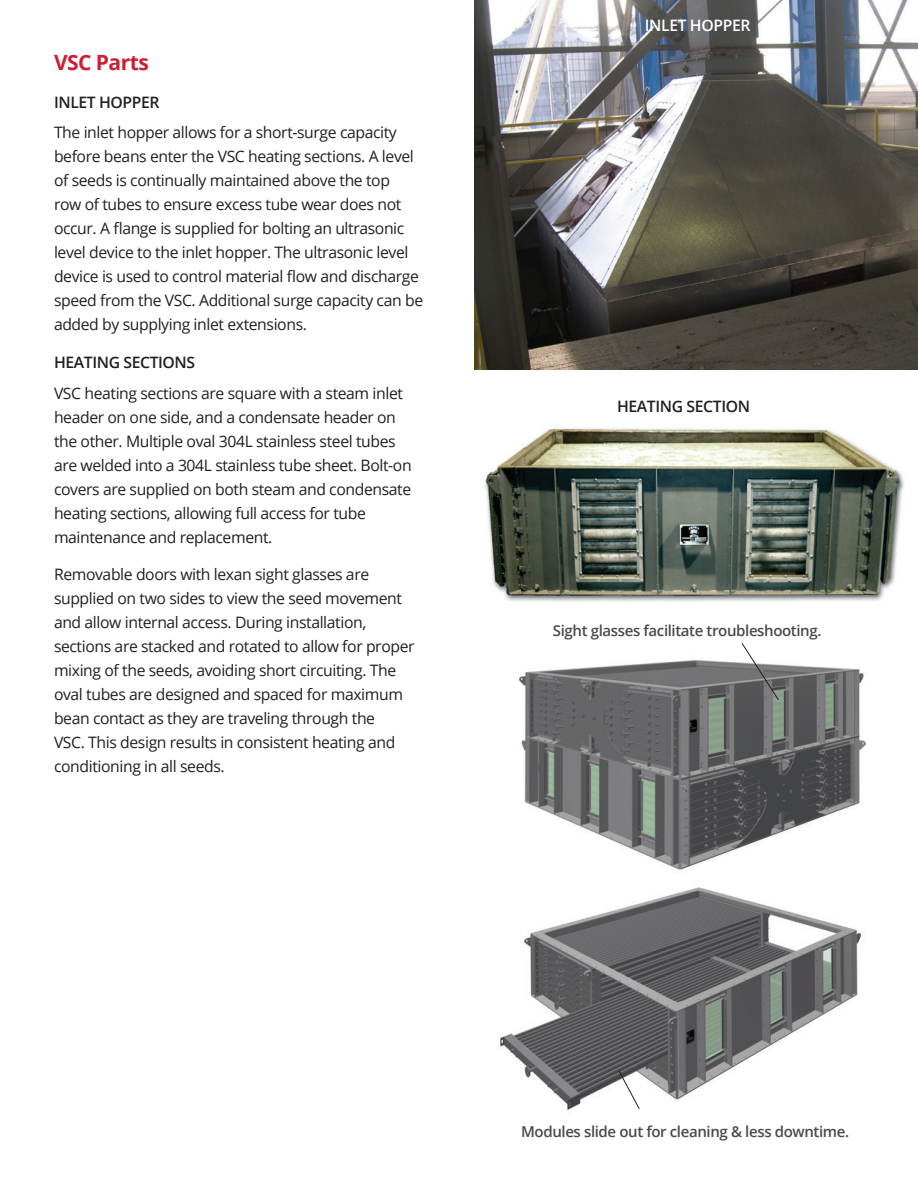
<style>
.page{position:relative;width:918px;height:1188px;background:#fff}
.page>*{position:absolute;margin:0;border:0;box-sizing:border-box;transform-origin:0 0}
.t1{font:700 21px "Open Sans";letter-spacing:-.025em;color:#cd1f31}
.t2{font:15.75px/24px "Open Sans";letter-spacing:-.025em;color:#231f20}
.t3{font:600 15.75px "Open Sans";letter-spacing:-.025em;color:#231f20}
.t4{font:600 15.75px "Open Sans";letter-spacing:-.025em;color:#fff}
.t5{font:600 15px "Open Sans";letter-spacing:-.025em;color:#494a4a}
</style>
<div class="page">
<img style="left:484px;top:428px;width:420px;height:174px">
<img style="left:475px;top:0;width:443px;height:369px">
<img style="left:500px;top:887px;width:362px;height:223px">
<img style="left:518px;top:659px;width:348px;height:211px">
<svg style="left:618px;top:1070px;width:23px;height:40px"></svg>
<svg style="left:741px;top:643px;width:39px;height:58px"></svg>
<h1 class="t1" style="left:54px;top:48px;width:96px">VSC Parts</h1>
<p class="t3" style="left:54px;top:91px;width:107px">INLET HOPPER</p>
<p class="t2" style="left:54px;top:120px;width:371px">The inlet hopper allows for a short-surge capacity before beans enter the VSC heating sections. A level of seeds is continually maintained above the top<br>row of tubes to ensure excess tube wear does not occur. A flange is supplied for bolting an ultrasonic level device to the inlet hopper. The ultrasonic level device is used to control material flow and discharge speed from the VSC. Additional surge capacity can be added by supplying inlet extensions.</p>
<p class="t3" style="left:54px;top:351px;width:143px">HEATING SECTIONS</p>
<p class="t2" style="left:54px;top:380px;width:359px">VSC heating sections are square with a steam inlet header on one side, and a condensate header on the other. Multiple oval 304L stainless steel tubes are welded into a 304L stainless tube sheet. Bolt-on covers are supplied on both steam and condensate heating sections, allowing full access for tube maintenance and replacement.</p>
<p class="t2" style="left:54px;top:562px;width:362px">Removable doors with lexan sight glasses are supplied on two sides to view the seed movement and allow internal access. During installation, sections are stacked and rotated to allow for proper mixing of the seeds, avoiding short circuiting. The oval tubes are designed and spaced for maximum bean contact as they are traveling through the<br>VSC. This design results in consistent heating and conditioning in all seeds.</p>
<p class="t4" style="left:645px;top:15px;width:107px">INLET HOPPER</p>
<p class="t3" style="left:617px;top:395px;width:134px">HEATING SECTION</p>
<p class="t5" style="left:553px;top:620px;width:270px">Sight glasses facilitate troubleshooting.</p>
<p class="t5" style="left:521px;top:1121px;width:330px">Modules slide out for cleaning &amp; less downtime.</p>
</div>
